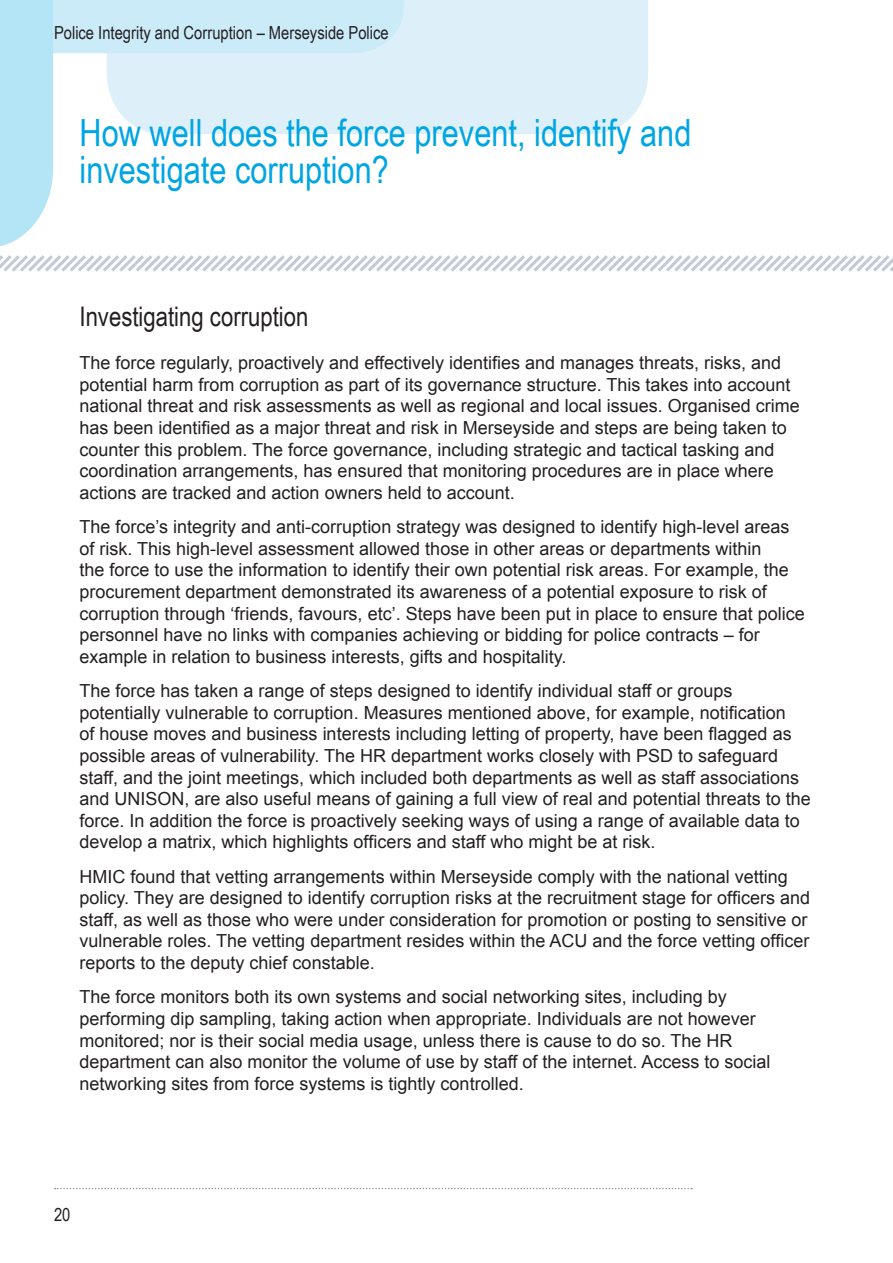
<style>
.page{position:relative;width:893px;height:1263px;background:#fff}
.page>*{position:absolute;margin:0;border:0;box-sizing:border-box;transform-origin:0 0}
.Heading_1{font:37.5px/37.5px "Arial Narrow";color:#00a5e3}
.Heading_2{font:27px "Arial Narrow";color:#231f20}
.Paragraph{font:18px/21.6px "Arial";color:#231f20}
.t1{font:18px "Arial Narrow";color:#231f20}
</style>
<div class="page">
<svg style="left:0;top:0;width:893px;height:272px"></svg>
<svg style="left:55px;top:1188px;width:637px;height:1px"></svg>
<p class="t1" style="left:54px;top:22px;width:336px">Police Integrity and Corruption – Merseyside Police</p>
<p class="Heading_1" style="left:80px;top:114px;width:613px">How well does the force prevent, identify and investigate corruption?</p>
<p class="Heading_2" style="left:80px;top:301px;width:230px">Investigating corruption</p>
<p class="Paragraph" style="left:80px;top:352px;width:722px">The force regularly, proactively and effectively identifies and manages threats, risks, and potential harm from corruption as part of its governance structure. This takes into account national threat and risk assessments as well as regional and local issues. Organised crime has been identified as a major threat and risk in Merseyside and steps are being taken to counter this problem. The force governance, including strategic and tactical tasking and coordination arrangements, has ensured that monitoring procedures are in place where actions are tracked and action owners held to account.</p>
<p class="Paragraph" style="left:80px;top:516px;width:727px">The force’s integrity and anti-corruption strategy was designed to identify high-level areas of risk. This high-level assessment allowed those in other areas or departments within<br>the force to use the information to identify their own potential risk areas. For example, the procurement department demonstrated its awareness of a potential exposure to risk of corruption through ‘friends, favours, etc’. Steps have been put in place to ensure that police personnel have no links with companies achieving or bidding for police contracts – for example in relation to business interests, gifts and hospitality.</p>
<p class="Paragraph" style="left:80px;top:680px;width:733px">The force has taken a range of steps designed to identify individual staff or groups potentially vulnerable to corruption. Measures mentioned above, for example, notification<br>of house moves and business interests including letting of property, have been flagged as possible areas of vulnerability. The HR department works closely with PSD to safeguard staff, and the joint meetings, which included both departments as well as staff associations and UNISON, are also useful means of gaining a full view of real and potential threats to the force. In addition the force is proactively seeking ways of using a range of available data to develop a matrix, which highlights officers and staff who might be at risk.</p>
<p class="Paragraph" style="left:80px;top:866px;width:732px">HMIC found that vetting arrangements within Merseyside comply with the national vetting policy. They are designed to identify corruption risks at the recruitment stage for officers and staff, as well as those who were under consideration for promotion or posting to sensitive or vulnerable roles. The vetting department resides within the ACU and the force vetting officer reports to the deputy chief constable.</p>
<p class="Paragraph" style="left:80px;top:986px;width:693px">The force monitors both its own systems and social networking sites, including by performing dip sampling, taking action when appropriate. Individuals are not however monitored; nor is their social media usage, unless there is cause to do so. The HR department can also monitor the volume of use by staff of the internet. Access to social networking sites from force systems is tightly controlled.</p>
<p class="t1" style="left:54px;top:1205px;width:18px">20</p>
</div>
